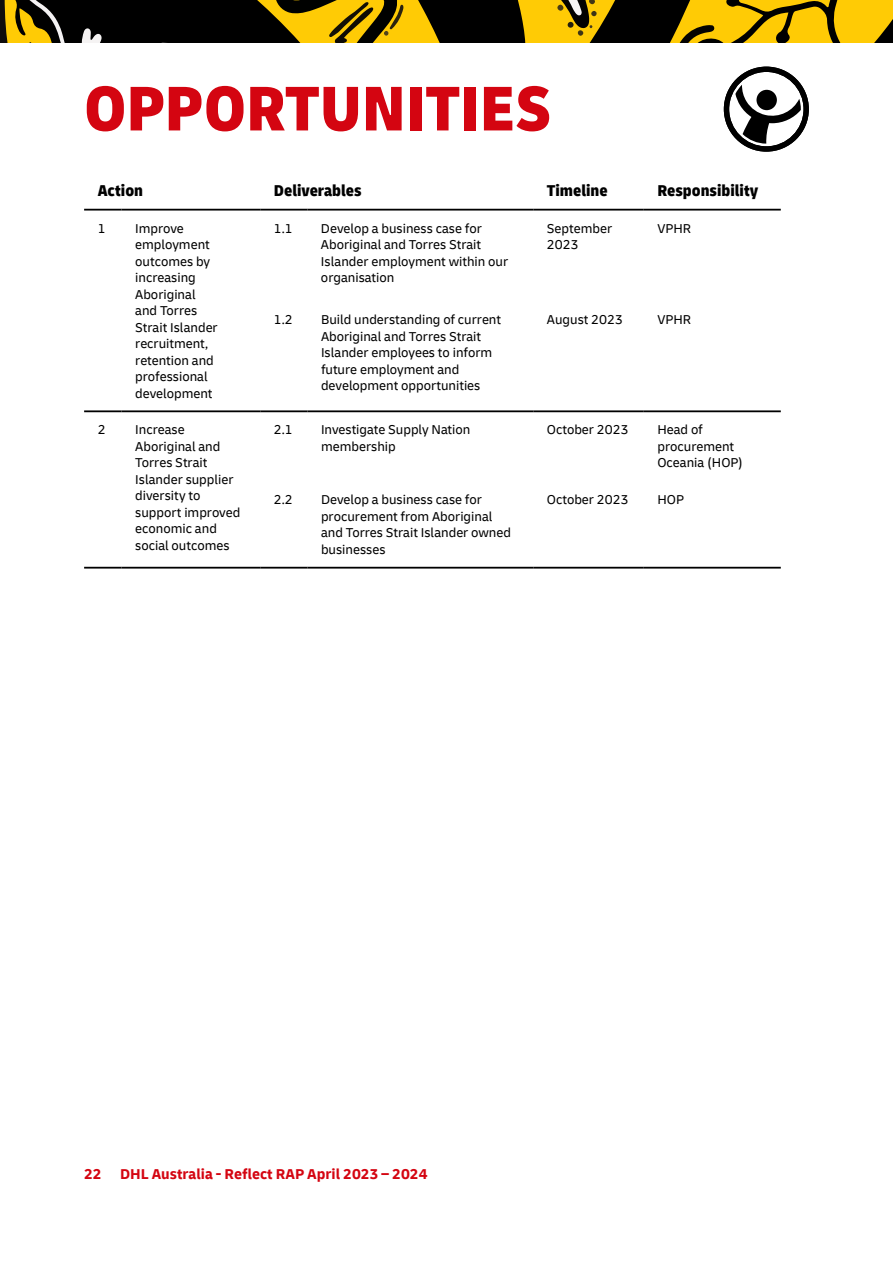
<style>
.page{position:relative;width:893px;height:1263px;background:#fff}
.page>*{position:absolute;margin:0;border:0;box-sizing:border-box;transform-origin:0 0}
.t1{font:900 condensed 66px "Delivery";color:#d40511}
.t2{font:900 condensed 16.5px "Delivery";color:#000}
.t3{font:700 15px "Delivery";color:#d40511}
.t4{font:13.5px/16.5px "Delivery";color:#000}
</style>
<div class="page">
<hr style="left:84px;top:209px;width:38px;height:2px;background:#000">
<hr style="left:122px;top:209px;width:138px;height:2px;background:#000">
<hr style="left:260px;top:209px;width:47px;height:2px;background:#000">
<hr style="left:307px;top:209px;width:226px;height:2px;background:#000">
<hr style="left:533px;top:209px;width:111px;height:2px;background:#000">
<hr style="left:644px;top:209px;width:137px;height:2px;background:#000">
<hr style="left:84px;top:410px;width:38px;height:2px;background:#000">
<hr style="left:122px;top:410px;width:138px;height:2px;background:#000">
<hr style="left:84px;top:567px;width:38px;height:2px;background:#000">
<hr style="left:122px;top:567px;width:138px;height:2px;background:#000">
<hr style="left:260px;top:410px;width:47px;height:2px;background:#000">
<hr style="left:307px;top:410px;width:226px;height:2px;background:#000">
<hr style="left:533px;top:410px;width:111px;height:2px;background:#000">
<hr style="left:644px;top:410px;width:137px;height:2px;background:#000">
<hr style="left:260px;top:567px;width:47px;height:2px;background:#000">
<hr style="left:307px;top:567px;width:226px;height:2px;background:#000">
<hr style="left:533px;top:567px;width:111px;height:2px;background:#000">
<hr style="left:644px;top:567px;width:137px;height:2px;background:#000">
<svg style="left:724px;top:67px;width:85px;height:85px"></svg>
<div style="left:756px;top:90px;width:21px;height:20px;background:#000;border-radius:50%"></div>
<svg style="left:0;top:0;width:893px;height:43px;background:#6d5705"></svg>
<h1 class="t1" style="left:84px;top:67px;width:469px">OPPORTUNITIES</h1>
<p class="t2" style="left:98px;top:180px;width:47px">Action</p>
<p class="t2" style="left:274px;top:180px;width:89px">Deliverables</p>
<p class="t2" style="left:547px;top:180px;width:62px">Timeline</p>
<p class="t2" style="left:657px;top:180px;width:103px">Responsibility</p>
<p class="t4" style="left:98px;top:220px;width:9px">1</p>
<p class="t4" style="left:135px;top:220px;width:84px">Improve employment outcomes by increasing<br>Aboriginal and Torres<br>Strait Islander recruitment, retention and professional development</p>
<p class="t4" style="left:274px;top:220px;width:21px">1.1</p>
<p class="t4" style="left:321px;top:220px;width:189px">Develop a business case for<br>Aboriginal and Torres Strait<br>Islander employment within our organisation</p>
<p class="t4" style="left:547px;top:220px;width:67px">September<br>2023</p>
<p class="t4" style="left:657px;top:220px;width:35px">VPHR</p>
<p class="t4" style="left:274px;top:311px;width:21px">1.2</p>
<p class="t4" style="left:321px;top:311px;width:181px">Build understanding of current<br>Aboriginal and Torres Strait<br>Islander employees to inform future employment and development opportunities</p>
<p class="t4" style="left:547px;top:311px;width:78px">August 2023</p>
<p class="t4" style="left:657px;top:311px;width:35px">VPHR</p>
<p class="t4" style="left:98px;top:422px;width:9px">2</p>
<p class="t4" style="left:135px;top:422px;width:107px">Increase<br>Aboriginal and<br>Torres Strait<br>Islander supplier diversity to support improved economic and social outcomes</p>
<p class="t4" style="left:274px;top:421px;width:21px">2.1</p>
<p class="t4" style="left:321px;top:421px;width:151px">Investigate Supply Nation membership</p>
<p class="t4" style="left:547px;top:421px;width:83px">October 2023</p>
<p class="t4" style="left:657px;top:421px;width:87px">Head of procurement<br>Oceania (HOP)</p>
<p class="t4" style="left:274px;top:492px;width:21px">2.2</p>
<p class="t4" style="left:321px;top:492px;width:192px">Develop a business case for procurement from Aboriginal and Torres Strait Islander owned businesses</p>
<p class="t4" style="left:547px;top:492px;width:83px">October 2023</p>
<p class="t4" style="left:657px;top:492px;width:28px">HOP</p>
<p class="t3" style="left:84px;top:1164px;width:345px">22 DHL Australia - Reflect RAP April 2023 – 2024</p>
</div>
